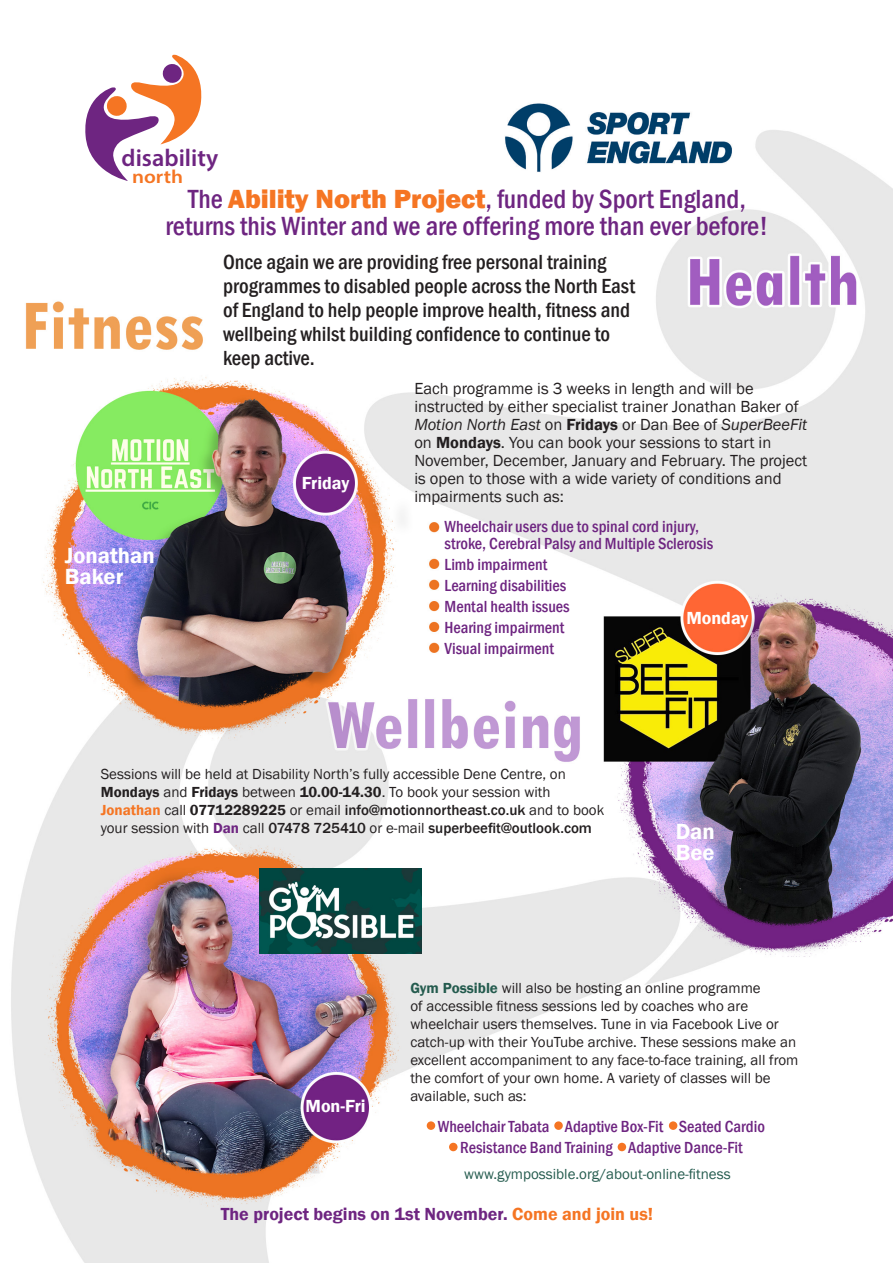
<style>
.page{position:relative;width:893px;height:1263px;background:#fff}
.page>*{position:absolute;margin:0;border:0;box-sizing:border-box;transform-origin:0 0}
.t1{font:500 condensed 27px/27px "Franklin Gothic";color:#6e2581;text-align:center}
.t2{font:600 24.3px "Myriad Pro";color:#6e2581}
.t3{font:600 22.5px "Franklin Gothic";color:#fff}
.t4{font:500 condensed 21px/24px "Franklin Gothic";color:#231f20}
.t5{font:600 18.9px "Myriad Pro";color:#f57523;scale:1.11 1}
.t6{font:600 18px "Franklin Gothic";color:#6e2581}
.t7{font:600 18px "Franklin Gothic";color:#fff}
.t8{font:16.5px/18px "Franklin Gothic";color:#231f20}
.t9{font:500 condensed 16.5px/16.5px "Franklin Gothic";color:#6e2581}
.t10{font:15px/18px "Franklin Gothic";color:#231f20}
.t11{font:15px "Franklin Gothic";color:#245b4e}
.s1{font-weight:800;font-stretch:normal;color:#f57523}
.s2{font-style:italic}
.s3{font-weight:600}
.s4{font-weight:600;color:#f57523}
.s5{font-weight:500}
.s6{font-weight:600;color:#6e2581}
.s7{font-weight:600;color:#245b4e}
.s8{color:#f57523}
</style>
<div class="page">
<img style="left:11px;top:130px;width:882px;height:1133px">
<svg style="left:82px;top:54px;width:122px;height:127px"></svg>
<img style="left:485px;top:103px;width:258px;height:78px">
<img style="left:260px;top:868px;width:162px;height:86px">
<div style="left:427px;top:1121px;width:8px;height:9px;background:#f57523;border-radius:50%"></div>
<div style="left:554px;top:1121px;width:9px;height:9px;background:#f57523;border-radius:50%"></div>
<div style="left:449px;top:1143px;width:9px;height:8px;background:#f57523;border-radius:50%"></div>
<div style="left:618px;top:1143px;width:8px;height:8px;background:#f57523;border-radius:50%"></div>
<div style="left:669px;top:1121px;width:8px;height:9px;background:#f57523;border-radius:50%"></div>
<p class="t2" style="left:122px;top:142px;width:98px">disability</p>
<p class="t5" style="left:132px;top:165px;width:47px">north</p>
<p class="t1" style="left:166px;top:185px;width:604px">The <span class="s1">Ability North Project</span>, funded by Sport England, returns this Winter and we are offering more than ever before!</p>
<p class="t4" style="left:223px;top:250px;width:414px">Once again we are providing free personal training programmes to disabled people across the North East of England to help people improve health, fitness and wellbeing whilst building confidence to continue to keep active.</p>
<p class="t8" style="left:414px;top:380px;width:394px">Each programme is 3 weeks in length and will be instructed by either specialist trainer Jonathan Baker of <span class="s2">Motion North East</span> on <span class="s3">Fridays</span> or Dan Bee of <span class="s2">SuperBeeFit </span>on <span class="s3">Mondays</span>. You can book your sessions to start in November, December, January and February. The project is open to those with a wide variety of conditions and impairments such as:</p>
<p class="t9" style="left:445px;top:519px;width:270px">Wheelchair users due to spinal cord injury, stroke, Cerebral Palsy and Multiple Sclerosis</p>
<p class="t9" style="left:445px;top:556px;width:104px">Limb impairment</p>
<p class="t9" style="left:445px;top:577px;width:123px">Learning disabilities</p>
<p class="t9" style="left:445px;top:598px;width:127px">Mental health issues</p>
<p class="t9" style="left:445px;top:619px;width:121px">Hearing impairment</p>
<p class="t9" style="left:445px;top:640px;width:111px">Visual impairment</p>
<p class="t7" style="left:302px;top:472px;width:49px">Friday</p>
<p class="t3" style="left:65px;top:542px;width:91px">Jonathan</p>
<p class="t3" style="left:65px;top:563px;width:60px">Baker</p>
<p class="t7" style="left:686px;top:607px;width:64px">Monday</p>
<p class="t10" style="left:101px;top:766px;width:505px">Sessions will be held at Disability North’s fully accessible Dene Centre, on <span class="s3">Mondays</span> and <span class="s3">Fridays</span> between <span class="s3">10.00-14.30</span>. To book your session with <span class="s4">Jonathan</span> call <span class="s3">07712289225</span> or email <span class="s5">info@motionnortheast.co.uk</span> and to book your session with <span class="s6">Dan</span> call <span class="s5">07478 725410</span> or e-mail <span class="s5">superbeefit@outlook.com</span></p>
<p class="t3" style="left:676px;top:817px;width:41px">Dan</p>
<p class="t3" style="left:676px;top:838px;width:40px">Bee</p>
<p class="t7" style="left:306px;top:1095px;width:62px">Mon-Fri</p>
<p class="t10" style="left:410px;top:979px;width:390px"><span class="s7">Gym Possible</span> will also be hosting an online programme<br>of accessible fitness sessions led by coaches who are wheelchair users themselves. Tune in via Facebook Live or catch-up with their YouTube archive. These sessions make an excellent accompaniment to any face-to-face training, all from the comfort of your own home. A variety of classes will be available, such as:</p>
<p class="t9" style="left:438px;top:1118px;width:329px">Wheelchair Tabata Adaptive Box-Fit Seated Cardio</p>
<p class="t9" style="left:460px;top:1139px;width:284px">Resistance Band Training Adaptive Dance-Fit</p>
<p class="t11" style="left:464px;top:1165px;width:268px">www.gympossible.org/about-online-fitness</p>
<p class="t6" style="left:221px;top:1203px;width:434px">The project begins on 1st November. <span class="s8">Come and join us!</span></p>
</div>
